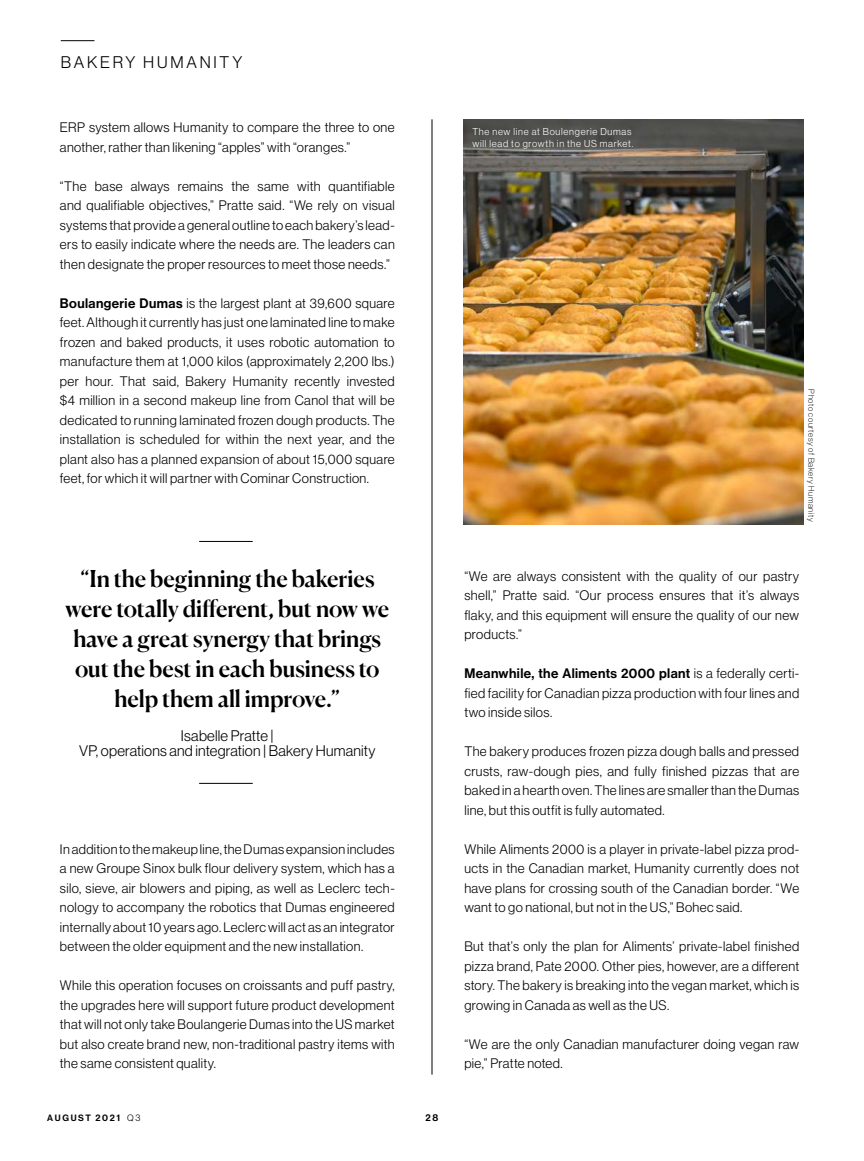
<style>
.page{position:relative;width:864px;height:1161px;background:#fff}
.page>*{position:absolute;margin:0;border:0;box-sizing:border-box;transform-origin:0 0}
.t1{font:500 23.25px/30px "Canela";letter-spacing:-.005em;color:#000;text-align:center}
.t2{font:16.5px "N Haas Grotesk DS Pro 45 Lt";letter-spacing:.17em;color:#000}
.t3{font:15px/15px "N Haas Grotesk DS Pro 45 Lt";letter-spacing:.015em;color:#000;text-align:center}
.t4{font:13.5px/19.5px "N Haas Grotesk DS Pro 45 Lt";letter-spacing:.03em;color:#000;text-align:justify}
.t5{font:13.5px "N Haas Grotesk DS Pro 65 Md";letter-spacing:.03em;color:#000}
.t6{font:9.75px/12px "N Haas Grotesk DS Pro 45 Lt";letter-spacing:.075em;color:#fff}
.t7{font:9.75px "N Haas Grotesk DS Pro 65 Md";color:#000}
.t8{font:9px "N Haas Grotesk DS Pro 65 Md";letter-spacing:.18em;color:#000}
.t9{font:8.25px "N Haas Grotesk DS Pro 35 X Lt";letter-spacing:.075em;color:#000}
.s1{font-family:"N Haas Grotesk DS Pro 65 Md"}
.s2{font-family:"N Haas Grotesk DS Pro 45 Lt"}
</style>
<div class="page">
<img style="left:463px;top:119px;width:341px;height:405px">
<hr style="left:432px;top:119px;width:1px;height:956px;background:#000">
<hr style="left:199px;top:541px;width:54px;height:1px;background:#000101">
<hr style="left:199px;top:783px;width:54px;height:1px;background:#000101">
<hr style="left:61px;top:40px;width:33px;height:1px;background:#000">
<p class="t2" style="left:61px;top:53px;width:183px">BAKERY HUMANITY</p>
<p class="t4" style="left:60px;top:118px;width:336px">ERP system allows Humanity to compare the three to one another, rather than likening “apples” with “oranges.”</p>
<p class="t4" style="left:60px;top:176px;width:336px">“The base always remains the same with quantifiable and qualifiable objectives,” Pratte said. “We rely on visual systems that provide a general outline to each bakery’s lead&shy;ers to easily indicate where the needs are. The leaders can then designate the proper resources to meet those needs.”</p>
<p class="t4" style="left:60px;top:293px;width:336px"><span class="s1">Boulangerie Dumas</span> is the largest plant at 39,600 square feet. Although it currently has just one laminated line to make frozen and baked products, it uses robotic automation to manufacture them at 1,000 kilos (approximately 2,200 lbs.) per hour. That said, Bakery Humanity recently invested $4 million in a second makeup line from Canol that will be dedicated to running laminated frozen dough products. The installation is scheduled for within the next year, and the plant also has a planned expansion of about 15,000 square feet, for which it will partner with Cominar Construction.</p>
<h1 class="t1" style="left:66px;top:562px;width:325px">“In the beginning the bakeries were totally different, but now we have a great synergy that brings out the best in each business to help them all improve.”</h1>
<p class="t3" style="left:79px;top:728px;width:298px">Isabelle Pratte |<br>VP, operations and integration | Bakery Humanity</p>
<p class="t4" style="left:60px;top:839px;width:336px">In addition to the makeup line, the Dumas expansion includes a new Groupe Sinox bulk flour delivery system, which has a silo, sieve, air blowers and piping, as well as Leclerc tech&shy;nology to accompany the robotics that Dumas engineered internally about 10 years ago. Leclerc will act as an integrator between the older equipment and the new installation.</p>
<p class="t4" style="left:60px;top:976px;width:336px">While this operation focuses on croissants and puff pastry, the upgrades here will support future product development that will not only take Boulangerie Dumas into the US market but also create brand new, non-traditional pastry items with the same consistent quality.</p>
<p class="t8" style="left:47px;top:1112px;width:95px">AUGUST 2021 <span class="s2">Q3</span></p>
<p class="t7" style="left:426px;top:1112px;width:14px">28</p>
<p class="t6" style="left:472px;top:126px;width:162px">The new line at Boulengerie Dumas will lead to growth in the US market.</p>
<p class="t9" style="left:816px;top:389px;width:134px;rotate:90deg">Photo courtesy of Bakery Humanity</p>
<p class="t4" style="left:464px;top:566px;width:336px">“We are always consistent with the quality of our pastry shell,” Pratte said. “Our process ensures that it’s always flaky, and this equipment will ensure the quality of our new products.”</p>
<p class="t5" style="left:464px;top:665px;width:336px">Meanwhile, the Aliments 2000 plant <span class="s2">is a federally certi-</span></p>
<p class="t4" style="left:464px;top:683px;width:336px">fied facility for Canadian pizza production with four lines and two inside silos.</p>
<p class="t4" style="left:464px;top:742px;width:336px">The bakery produces frozen pizza dough balls and pressed crusts, raw-dough pies, and fully finished pizzas that are baked in a hearth oven. The lines are smaller than the Dumas line, but this outfit is fully automated.</p>
<p class="t4" style="left:464px;top:839px;width:336px">While Aliments 2000 is a player in private-label pizza prod&shy;ucts in the Canadian market, Humanity currently does not have plans for crossing south of the Canadian border. “We want to go national, but not in the US,” Bohec said.</p>
<p class="t4" style="left:464px;top:937px;width:336px">But that’s only the plan for Aliments’ private-label finished pizza brand, Pate 2000. Other pies, however, are a different story. The bakery is breaking into the vegan market, which is growing in Canada as well as the US.</p>
<p class="t4" style="left:464px;top:1034px;width:336px">“We are the only Canadian manufacturer doing vegan raw pie,” Pratte noted.</p>
</div>
